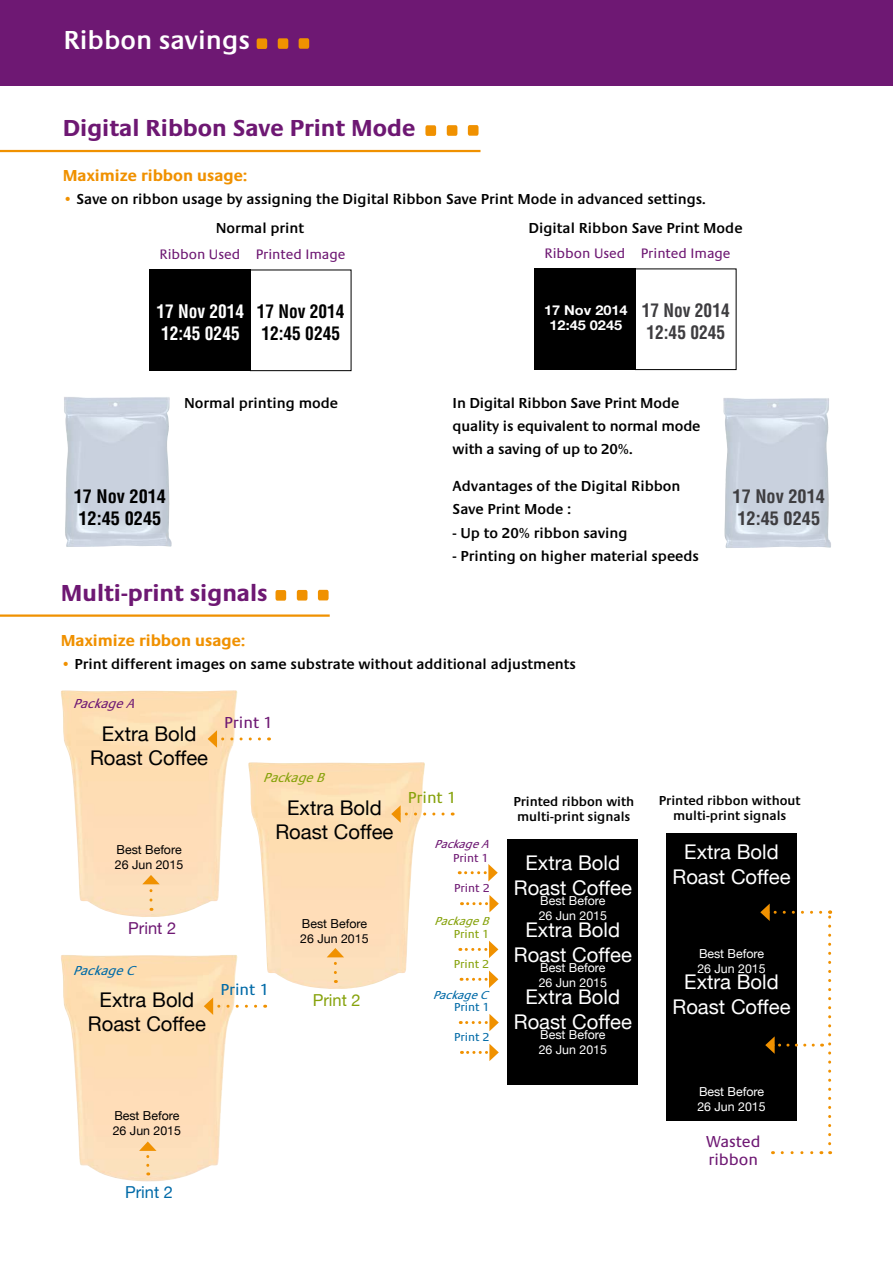
<style>
.page{position:relative;width:893px;height:1263px;background:#fff}
.page>*{position:absolute;margin:0;border:0;box-sizing:border-box;transform-origin:0 0}
.t1{font:600 27px "Praxis";color:#fff}
.t2{font:700 24px "Praxis";color:#6e1873}
.t3{font:20.25px/24.3px "Helvetica Neue";color:#fff;text-align:center}
.t4{font:20.25px/24.3px "Helvetica Neue";color:#000;text-align:center}
.t5{font:700 condensed 18.3px/21.9px "Helvetica";color:#fff;scale:.95 1}
.t6{font:700 condensed 18.3px/21.9px "Helvetica";color:#000;scale:.95 1}
.t7{font:700 condensed 18.3px/21.9px "Helvetica";color:#3e3d40;scale:.95 1}
.t8{font:700 condensed 18.3px/21.9px "Helvetica";color:#000}
.t9{font:700 condensed 18.3px/21.9px "Helvetica";color:#3e3d40}
.t10{font:700 16.5px "Praxis";color:#f09100}
.t11{font:16.5px/18px "Praxis";color:#6e1873}
.t12{font:16.5px "Helvetica Neue";color:#6e1873}
.t13{font:16.5px "Praxis";color:#006aa7}
.t14{font:16.5px "Praxis";color:#86a20b}
.t15{font:16.5px "Helvetica Neue";color:#86a20b}
.t16{font:16.5px "Helvetica Neue";color:#006aa7}
.t17{font:600 15px/23.2px "Praxis";color:#000}
.t18{font:14.25px "Praxis";color:#6e1873}
.t19{font:700 13.65px/15px "Helvetica Neue";color:#fff;text-align:center;scale:1.07 1}
.t20{font:600 13.5px/15px "Praxis";color:#000;text-align:center}
.t21{font:italic 13.5px "Praxis";color:#6e1873}
.t22{font:italic 13.5px "Praxis";color:#006aa7}
.t23{font:italic 13.5px "Praxis";color:#86a20b}
.t24{font:12.3px/14.9px "Helvetica Neue";color:#fff}
.t25{font:12.3px/14.9px "Helvetica Neue";color:#000}
.t26{font:12px "Praxis";color:#6e1873}
.t27{font:12px "Praxis";color:#86a20b}
.t28{font:12px "Praxis";color:#006aa7}
.t29{font:italic 12px "Praxis";color:#6e1873}
.t30{font:italic 12px "Praxis";color:#86a20b}
.t31{font:italic 12px "Praxis";color:#006aa7}
.s1{color:#f09100}
</style>
<div class="page">
<div style="left:0;top:0;width:893px;height:85px;background:#6e1873"></div>
<svg style="left:257px;top:38px;width:10px;height:11px"></svg>
<svg style="left:278px;top:38px;width:10px;height:11px"></svg>
<svg style="left:299px;top:38px;width:10px;height:11px"></svg>
<svg style="left:425px;top:125px;width:11px;height:11px"></svg>
<svg style="left:447px;top:125px;width:10px;height:11px"></svg>
<svg style="left:468px;top:125px;width:10px;height:11px"></svg>
<hr style="left:0;top:150px;width:480px;height:2px;background:#f09100">
<svg style="left:275px;top:590px;width:11px;height:11px"></svg>
<svg style="left:297px;top:590px;width:10px;height:10px"></svg>
<svg style="left:318px;top:590px;width:11px;height:10px"></svg>
<hr style="left:0;top:614px;width:330px;height:3px;background:#f09100">
<div style="left:666px;top:834px;width:130px;height:287px;background:#000"></div>
<svg style="left:782px;top:1151px;width:40px;height:3px"></svg>
<svg style="left:765px;top:1036px;width:48px;height:18px"></svg>
<svg style="left:828px;top:910px;width:3px;height:234px"></svg>
<svg style="left:760px;top:903px;width:61px;height:18px"></svg>
<img style="left:61px;top:955px;width:176px;height:226px">
<img style="left:248px;top:762px;width:177px;height:227px">
<img style="left:61px;top:690px;width:176px;height:227px">
<svg style="left:208px;top:730px;width:51px;height:18px"></svg>
<svg style="left:142px;top:875px;width:18px;height:25px"></svg>
<svg style="left:204px;top:997px;width:52px;height:18px"></svg>
<svg style="left:391px;top:805px;width:52px;height:18px"></svg>
<div style="left:508px;top:839px;width:130px;height:246px;background:#000"></div>
<svg style="left:466px;top:864px;width:32px;height:17px"></svg>
<svg style="left:468px;top:895px;width:31px;height:17px"></svg>
<svg style="left:460px;top:941px;width:38px;height:17px"></svg>
<svg style="left:461px;top:970px;width:37px;height:18px"></svg>
<svg style="left:467px;top:1014px;width:32px;height:17px"></svg>
<svg style="left:468px;top:1044px;width:31px;height:17px"></svg>
<svg style="left:327px;top:948px;width:17px;height:24px"></svg>
<svg style="left:139px;top:1141px;width:18px;height:24px"></svg>
<div style="left:150px;top:270px;width:101px;height:101px;background:#000"></div>
<div style="left:250px;top:270px;width:101px;height:101px;border:1px solid #000"></div>
<div style="left:535px;top:269px;width:101px;height:101px;background:#000"></div>
<div style="left:635px;top:269px;width:101px;height:101px;border:1px solid #000"></div>
<img style="left:64px;top:397px;width:108px;height:150px">
<img style="left:723px;top:398px;width:108px;height:150px">
<h1 class="t1" style="left:63px;top:25px;width:188px">Ribbon savings</h1>
<h2 class="t2" style="left:63px;top:115px;width:354px">Digital Ribbon Save Print Mode</h2>
<p class="t10" style="left:63px;top:167px;width:186px">Maximize ribbon usage:</p>
<p class="t17" style="left:63px;top:188px;width:645px"><span class="s1">•</span> Save on ribbon usage by assigning the Digital Ribbon Save Print Mode in advanced settings.</p>
<p class="t17" style="left:216px;top:217px;width:90px">Normal print</p>
<p class="t17" style="left:528px;top:217px;width:216px">Digital Ribbon Save Print Mode</p>
<p class="t18" style="left:159px;top:247px;width:188px">Ribbon Used Printed Image</p>
<p class="t18" style="left:544px;top:246px;width:188px">Ribbon Used Printed Image</p>
<p class="t5" style="left:156px;top:300px;width:94px">17 Nov 2014<br>12:45 0245</p>
<p class="t6" style="left:257px;top:300px;width:94px">17 Nov 2014<br>12:45 0245</p>
<p class="t19" style="left:544px;top:302px;width:80px">17 Nov 2014<br>12:45 0245</p>
<p class="t7" style="left:642px;top:299px;width:94px">17 Nov 2014<br>12:45 0245</p>
<p class="t17" style="left:184px;top:391px;width:155px">Normal printing mode</p>
<p class="t8" style="left:74px;top:485px;width:94px">17 Nov 2014<br>12:45 0245</p>
<p class="t17" style="left:453px;top:391px;width:249px">In Digital Ribbon Save Print Mode quality is equivalent to normal mode with a saving of up to 20%.</p>
<p class="t17" style="left:453px;top:475px;width:229px">Advantages of the Digital Ribbon<br>Save Print Mode :</p>
<p class="t17" style="left:453px;top:521px;width:176px">- Up to 20% ribbon saving</p>
<p class="t17" style="left:453px;top:544px;width:248px">- Printing on higher material speeds</p>
<p class="t9" style="left:733px;top:485px;width:94px">17 Nov 2014<br>12:45 0245</p>
<h2 class="t2" style="left:61px;top:579px;width:208px">Multi-print signals</h2>
<p class="t10" style="left:61px;top:631px;width:186px">Maximize ribbon usage:</p>
<p class="t17" style="left:61px;top:652px;width:517px"><span class="s1">•</span> Print different images on same substrate without additional adjustments</p>
<p class="t21" style="left:73px;top:696px;width:68px">PackageA</p>
<h3 class="t4" style="left:90px;top:721px;width:120px">Extra Bold<br>Roast Coffee</h3>
<p class="t25" style="left:115px;top:842px;width:70px">Best Before<br>26 Jun 2015</p>
<p class="t11" style="left:224px;top:713px;width:50px">Print 1</p>
<p class="t23" style="left:263px;top:770px;width:68px">PackageB</p>
<h3 class="t4" style="left:275px;top:795px;width:120px">Extra Bold<br>Roast Coffee</h3>
<p class="t12" style="left:128px;top:918px;width:49px">Print 2</p>
<p class="t22" style="left:73px;top:963px;width:68px">PackageC</p>
<h3 class="t4" style="left:88px;top:987px;width:120px">Extra Bold<br>Roast Coffee</h3>
<p class="t13" style="left:220px;top:980px;width:50px">Print 1</p>
<p class="t25" style="left:300px;top:916px;width:70px">Best Before<br>26 Jun 2015</p>
<p class="t15" style="left:313px;top:990px;width:49px">Print 2</p>
<p class="t14" style="left:408px;top:788px;width:50px">Print 1</p>
<p class="t29" style="left:434px;top:838px;width:61px">PackageA</p>
<p class="t26" style="left:453px;top:851px;width:37px">Print 1</p>
<p class="t26" style="left:454px;top:881px;width:37px">Print 2</p>
<p class="t30" style="left:434px;top:915px;width:61px">PackageB</p>
<p class="t27" style="left:454px;top:928px;width:37px">Print 1</p>
<p class="t27" style="left:454px;top:957px;width:37px">Print 2</p>
<p class="t31" style="left:433px;top:988px;width:61px">PackageC</p>
<p class="t28" style="left:454px;top:1001px;width:37px">Print 1</p>
<p class="t28" style="left:454px;top:1030px;width:37px">Print 2</p>
<p class="t25" style="left:113px;top:1108px;width:70px">Best Before<br>26 Jun 2015</p>
<p class="t16" style="left:125px;top:1183px;width:49px">Print 2</p>
<p class="t20" style="left:513px;top:794px;width:122px;text-align:left">Printed ribbon with multi-print signals</p>
<h3 class="t3" style="left:514px;top:851px;width:120px">Extra Bold<br>Roast Coffee</h3>
<p class="t24" style="left:539px;top:893px;width:70px">Best Before<br>26 Jun 2015</p>
<h3 class="t3" style="left:514px;top:918px;width:120px">Extra Bold<br>Roast Coffee</h3>
<p class="t24" style="left:539px;top:960px;width:70px">Best Before<br>26 Jun 2015</p>
<h3 class="t3" style="left:514px;top:985px;width:120px">Extra Bold<br>Roast Coffee</h3>
<p class="t24" style="left:539px;top:1027px;width:70px">Best Before<br>26 Jun 2015</p>
<p class="t20" style="left:659px;top:794px;width:143px">Printed ribbon without multi-print signals</p>
<h3 class="t3" style="left:672px;top:840px;width:120px">Extra Bold<br>Roast Coffee</h3>
<p class="t24" style="left:697px;top:946px;width:70px">Best Before<br>26 Jun 2015</p>
<h3 class="t3" style="left:672px;top:969px;width:120px">Extra Bold<br>Roast Coffee</h3>
<p class="t24" style="left:697px;top:1084px;width:70px">Best Before<br>26 Jun 2015</p>
<p class="t11" style="left:706px;top:1133px;width:56px">Wasted ribbon</p>
</div>
